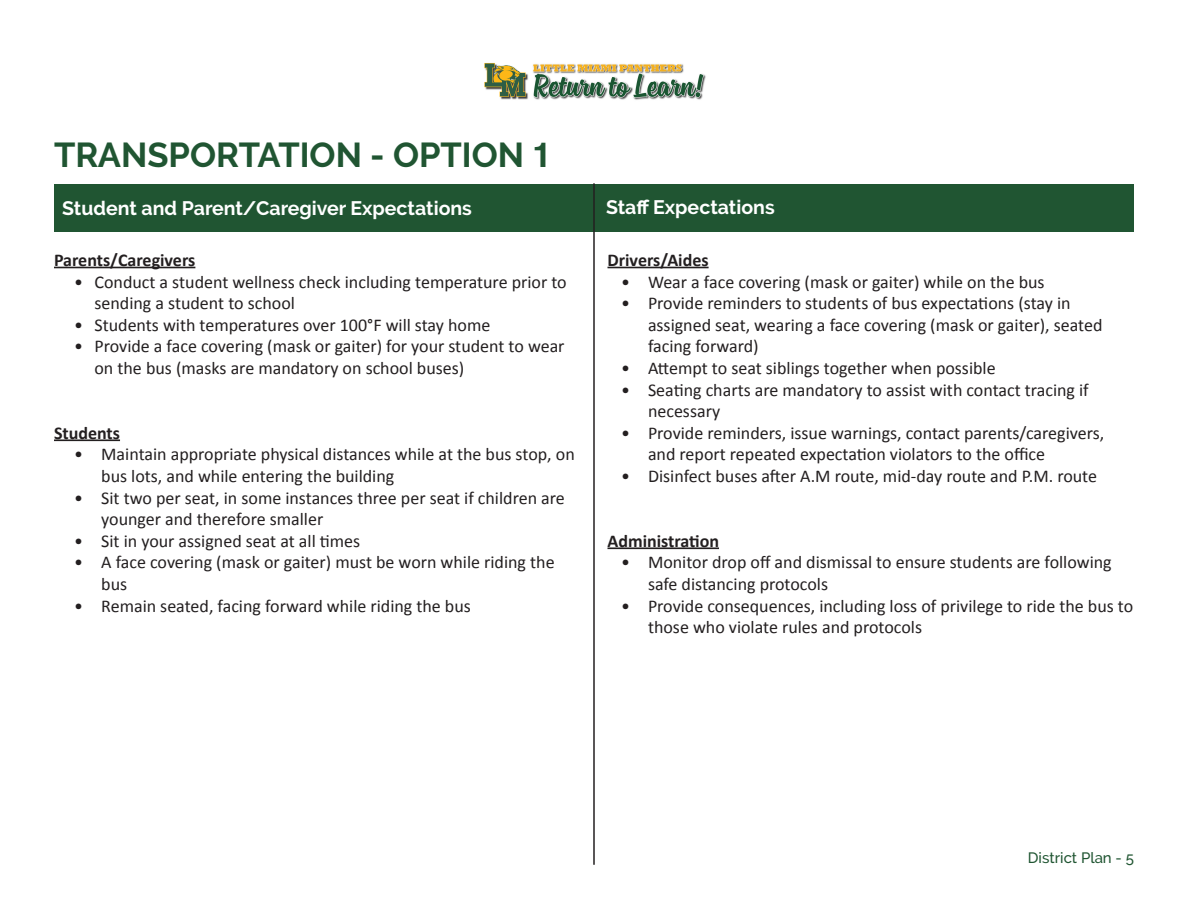
<style>
.page{position:relative;width:1188px;height:918px;background:#fff}
.page>*{position:absolute;margin:0;border:0;box-sizing:border-box;transform-origin:0 0}
.t1{font:700 34.5px "Raleway";color:#205532}
.t2{font:700 19.5px "Raleway";color:#fff}
.t3{font:18px/21.6px "Calibri";color:#231f20}
.t4{font:700 18px "Calibri";color:#231f20}
.t5{font:500 15px "Raleway";color:#205532}
.s1{font-family:"Helvetica"}
</style>
<div class="page">
<img style="left:484px;top:63px;width:222px;height:37px">
<div style="left:54px;top:184px;width:1080px;height:48px;background:#205532"></div>
<hr style="left:593px;top:183px;width:2px;height:682px;background:#231f20">
<hr style="left:54px;top:267px;width:141px;height:1px;background:#231f20">
<hr style="left:54px;top:439px;width:66px;height:2px;background:#231f20">
<hr style="left:608px;top:267px;width:101px;height:1px;background:#231f20">
<hr style="left:608px;top:547px;width:111px;height:2px;background:#231f20">
<p class="t1" style="left:54px;top:135px;width:499px">TRANSPORTATION - OPTION <span class="s1">1</span></p>
<p class="t2" style="left:62px;top:197px;width:411px">Student and Parent/Caregiver Expectations</p>
<p class="t2" style="left:606px;top:196px;width:170px">Staff Expectations</p>
<p class="t4" style="left:54px;top:248px;width:143px">Parents/Caregivers</p>
<p class="t3" style="left:94px;top:271px;width:474px;text-indent:-20px">• Conduct a student wellness check including temperature prior to sending a student to school</p>
<p class="t3" style="left:74px;top:314px;width:418px">• Students with temperatures over 100°F will stay home</p>
<p class="t3" style="left:94px;top:336px;width:472px;text-indent:-20px">• Provide a face covering (mask or gaiter) for your student to wear on the bus (masks are mandatory on school buses)</p>
<p class="t4" style="left:608px;top:248px;width:103px">Drivers/Aides</p>
<p class="t3" style="left:621px;top:271px;width:425px">• Wear a face covering (mask or gaiter) while on the bus</p>
<p class="t3" style="left:648px;top:292px;width:456px;text-indent:-27px">• Provide reminders to students of bus expectations (stay in assigned seat, wearing a face covering (mask or gaiter), seated facing forward)</p>
<p class="t3" style="left:621px;top:357px;width:376px">• Attempt to seat siblings together when possible</p>
<p class="t3" style="left:648px;top:379px;width:442px;text-indent:-27px">• Seating charts are mandatory to assist with contact tracing if necessary</p>
<p class="t3" style="left:648px;top:422px;width:458px;text-indent:-27px">• Provide reminders, issue warnings, contact parents/caregivers, and report repeated expectation violators to the office</p>
<p class="t3" style="left:621px;top:465px;width:478px">• Disinfect buses after A.M route, mid-day route and P.M. route</p>
<p class="t4" style="left:54px;top:421px;width:68px">Students</p>
<p class="t3" style="left:101px;top:444px;width:475px;text-indent:-27px">• Maintain appropriate physical distances while at the bus stop, on bus lots, and while entering the building</p>
<p class="t3" style="left:101px;top:487px;width:465px;text-indent:-27px">• Sit two per seat, in some instances three per seat if children are younger and therefore smaller</p>
<p class="t3" style="left:74px;top:530px;width:288px">• Sit in your assigned seat at all times</p>
<p class="t3" style="left:101px;top:552px;width:455px;text-indent:-27px">• A face covering (mask or gaiter) must be worn while riding the bus</p>
<p class="t3" style="left:74px;top:595px;width:398px">• Remain seated, facing forward while riding the bus</p>
<p class="t4" style="left:608px;top:529px;width:113px">Administration</p>
<p class="t3" style="left:648px;top:552px;width:465px;text-indent:-27px">• Monitor drop off and dismissal to ensure students are following safe distancing protocols</p>
<p class="t3" style="left:648px;top:595px;width:487px;text-indent:-27px">• Provide consequences, including loss of privilege to ride the bus to those who violate rules and protocols</p>
<p class="t5" style="left:1028px;top:849px;width:108px">District Plan - 5</p>
</div>
